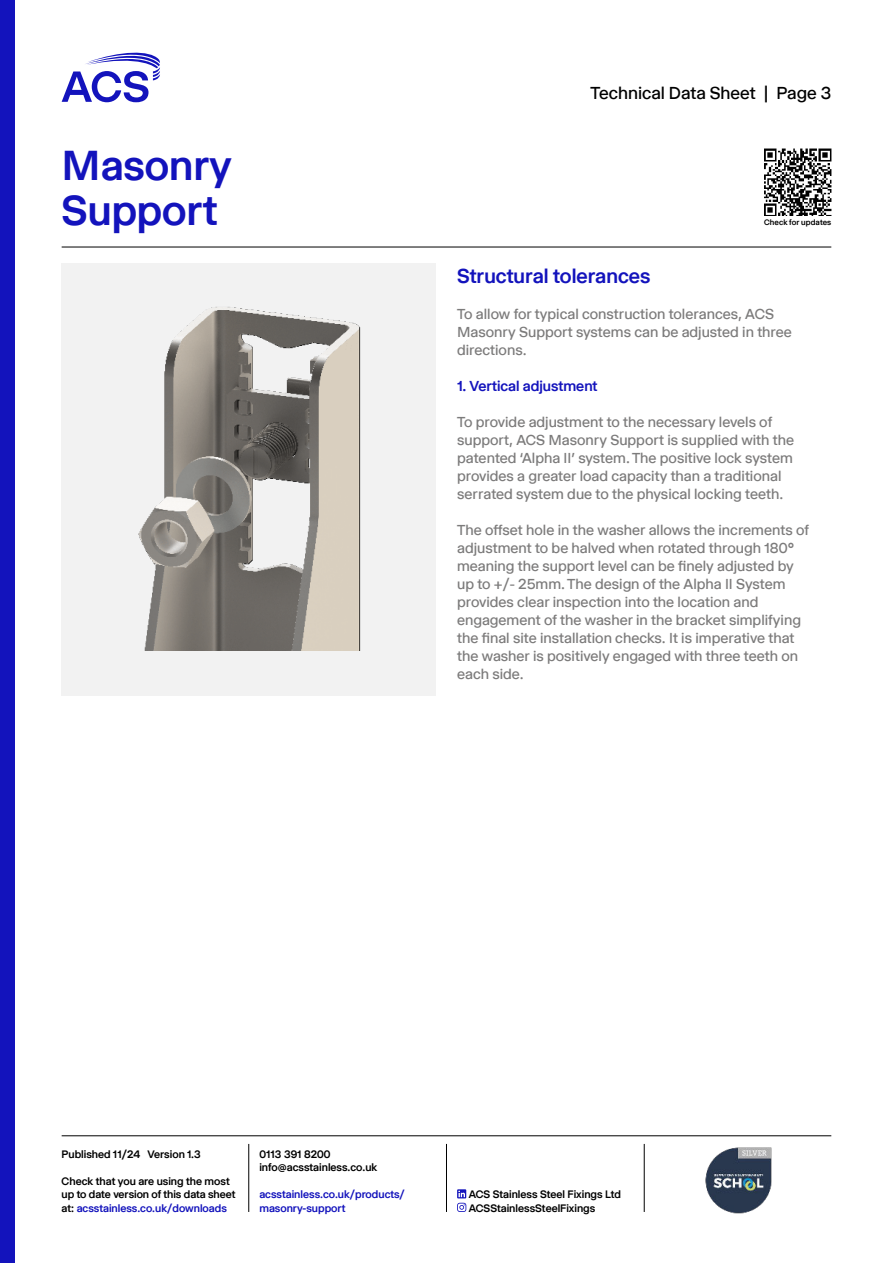
<style>
.page{position:relative;width:893px;height:1263px;background:#fff}
.page>*{position:absolute;margin:0;border:0;box-sizing:border-box;transform-origin:0 0}
.t1{font:500 43.5px/45px "Selecta";color:#1313bc}
.t2{font:500 21px "Selecta";color:#1313bc}
.t3{font:18px "Selecta";color:#000}
.t4{font:15px/18px "Selecta";color:#7c7b7b}
.t5{font:500 15px "Selecta";color:#1313bc}
.t6{font:500 11.25px/13.5px "Selecta";color:#000}
.t7{font:500 11.25px/13.5px "Selecta";color:#1313bc}
.t8{font:500 8.25px "Selecta";letter-spacing:.01em;color:#000}
.s1{color:#1313bc}
</style>
<div class="page">
<hr style="left:62px;top:247px;width:769px;height:1px;background:#000">
<div style="left:0;top:0;width:15px;height:1263px;background:#1313bc"></div>
<svg style="left:457px;top:1189px;width:9px;height:9px"></svg>
<svg style="left:458px;top:1190px;width:7px;height:7px"></svg>
<svg style="left:457px;top:1203px;width:9px;height:9px"></svg>
<hr style="left:62px;top:1135px;width:769px;height:1px;background:#000">
<hr style="left:248px;top:1144px;width:1px;height:68px;background:#000">
<hr style="left:446px;top:1144px;width:1px;height:68px;background:#000">
<hr style="left:644px;top:1144px;width:1px;height:68px;background:#000">
<img style="left:705px;top:1147px;width:66px;height:66px">
<img style="left:764px;top:149px;width:67px;height:67px">
<svg style="left:62px;top:52px;width:98px;height:50px"></svg>
<div style="left:62px;top:264px;width:374px;height:432px;background:#f2f2f2"></div>
<img style="left:138px;top:306px;width:223px;height:344px">
<h1 class="t1" style="left:62px;top:145px;width:172px">Masonry<br>Support</h1>
<p class="t3" style="left:590px;top:86px;width:242px">Technical Data Sheet | Page 3</p>
<p class="t8" style="left:764px;top:219px;width:69px">Check for updates</p>
<h2 class="t2" style="left:457px;top:268px;width:195px">Structural tolerances</h2>
<p class="t4" style="left:457px;top:306px;width:336px">To allow for typical construction tolerances, ACS<br>Masonry Support systems can be adjusted in three directions.</p>
<p class="t5" style="left:457px;top:380px;width:142px">1. Vertical adjustment</p>
<p class="t4" style="left:457px;top:414px;width:338px">To provide adjustment to the necessary levels of support, ACS Masonry Support is supplied with the patented ‘Alpha II’ system. The positive lock system provides a greater load capacity than a traditional serrated system due to the physical locking teeth.</p>
<p class="t4" style="left:457px;top:519px;width:353px">The offset hole in the washer allows the increments of adjustment to be halved when rotated through 180° meaning the support level can be finely adjusted by up to +/- 25mm. The design of the Alpha II System provides clear inspection into the location and engagement of the washer in the bracket simplifying the final site installation checks. It is imperative that the washer is positively engaged with three teeth on each side.</p>
<p class="t6" style="left:62px;top:1148px;width:141px">Published 11/24 Version 1.3</p>
<p class="t6" style="left:62px;top:1175px;width:175px">Check that you are using the most up to date version of this data sheet at: <span class="s1">acsstainless.co.uk/downloads</span></p>
<p class="t6" style="left:259px;top:1148px;width:120px">0113 391 8200 info@acsstainless.co.uk</p>
<p class="t7" style="left:259px;top:1188px;width:147px">acsstainless.co.uk/products/ masonry-support</p>
<p class="t6" style="left:469px;top:1189px;width:154px">ACS Stainless Steel Fixings Ltd<br>ACSStainlessSteelFixings</p>
</div>
